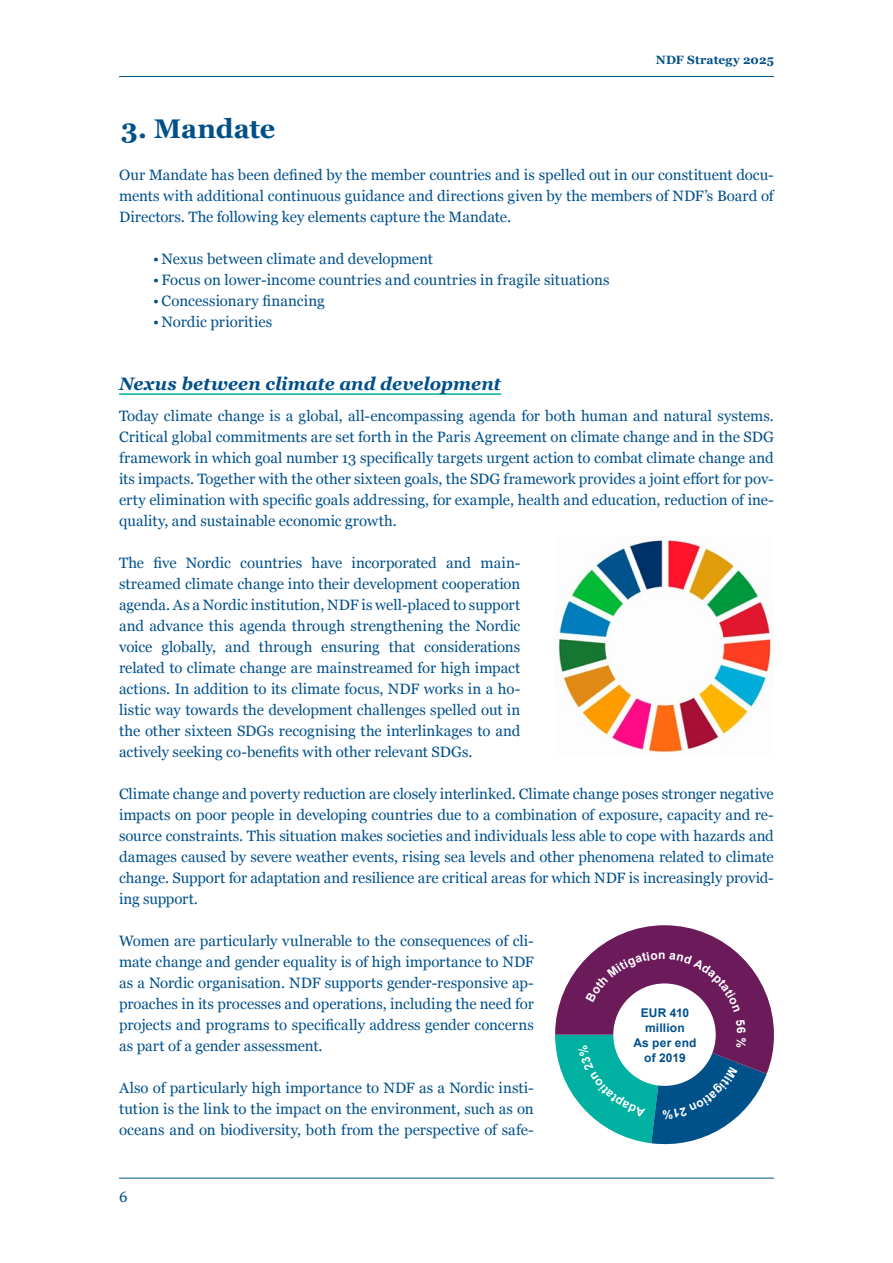
<style>
.page{position:relative;width:893px;height:1263px;background:#fff}
.page>*{position:absolute;margin:0;border:0;box-sizing:border-box;transform-origin:0 0}
.t1{font:700 27px "Georgia";letter-spacing:-.01em;color:#00508a}
.t2{font:italic 700 18px "Georgia";color:#00508a}
.t3{font:15px/21px "Georgia";color:#00508a;text-align:justify}
.t4{font:700 12px/15px "Arial";letter-spacing:.015em;color:#00508a;text-align:center}
.t5{font:700 12px "Georgia";letter-spacing:.015em;color:#00508a}
</style>
<div class="page">
<hr style="left:119px;top:76px;width:655px;height:1px;background:#00508a">
<hr style="left:119px;top:1178px;width:655px;height:1px;background:#00508a">
<hr style="left:119px;top:393px;width:382px;height:2px;background:#00b0a0">
<img style="left:558px;top:539px;width:213px;height:214px">
<svg style="left:555px;top:925px;width:219px;height:220px"></svg>
<p class="t5" style="left:656px;top:51px;width:120px">NDF Strategy 2025</p>
<h1 class="t1" style="left:121px;top:108px;width:156px">3. Mandate</h1>
<p class="t3" style="left:119px;top:163px;width:656px">Our Mandate has been defined by the member countries and is spelled out in our constituent docu&shy;ments with additional continuous guidance and directions given by the members of NDF’s Board of Directors. The following key elements capture the Mandate.</p>
<p class="t3" style="left:153px;top:247px;width:281px">• Nexus between climate and development</p>
<p class="t3" style="left:153px;top:268px;width:458px">• Focus on lower-income countries and countries in fragile situations</p>
<p class="t3" style="left:153px;top:289px;width:173px">• Concessionary financing</p>
<p class="t3" style="left:153px;top:310px;width:121px">• Nordic priorities</p>
<p class="t2" style="left:119px;top:370px;width:384px">Nexus between climate and development</p>
<p class="t3" style="left:119px;top:405px;width:656px">Today climate change is a global, all-encompassing agenda for both human and natural systems.<br>Critical global commitments are set forth in the Paris Agreement on climate change and in the SDG framework in which goal number 13 specifically targets urgent action to combat climate change and its impacts. Together with the other sixteen goals, the SDG framework provides a joint effort for pov&shy;erty elimination with specific goals addressing, for example, health and education, reduction of ine&shy;quality, and sustainable economic growth.</p>
<p class="t3" style="left:119px;top:552px;width:403px">The five Nordic countries have incorporated and main&shy;streamed climate change into their development cooperation agenda. As a Nordic institution, NDF is well-placed to support and advance this agenda through strengthening the Nordic voice globally, and through ensuring that considerations related to climate change are mainstreamed for high impact actions. In addition to its climate focus, NDF works in a ho&shy;listic way towards the development challenges spelled out in the other sixteen SDGs recognising the interlinkages to and actively seeking co-benefits with other relevant SDGs.</p>
<p class="t3" style="left:119px;top:783px;width:656px">Climate change and poverty reduction are closely interlinked. Climate change poses stronger negative impacts on poor people in developing countries due to a combination of exposure, capacity and re&shy;source constraints. This situation makes societies and individuals less able to cope with hazards and damages caused by severe weather events, rising sea levels and other phenomena related to climate change. Support for adaptation and resilience are critical areas for which NDF is increasingly provid&shy;ing support.</p>
<p class="t3" style="left:119px;top:930px;width:416px">Women are particularly vulnerable to the consequences of cli&shy;mate change and gender equality is of high importance to NDF as a Nordic organisation. NDF supports gender-responsive ap&shy;proaches in its processes and operations, including the need for projects and programs to specifically address gender concerns as part of a gender assessment.</p>
<p class="t3" style="left:119px;top:1077px;width:416px">Also of particularly high importance to NDF as a Nordic insti&shy;tution is the link to the impact on the environment, such as on oceans and on biodiversity, both from the perspective of safe-</p>
<p class="t4" style="left:633px;top:1005px;width:65px">EUR 410 million<br>As per end of 2019</p>
<p class="t3" style="left:119px;top:1186px;width:10px">6</p>
</div>
